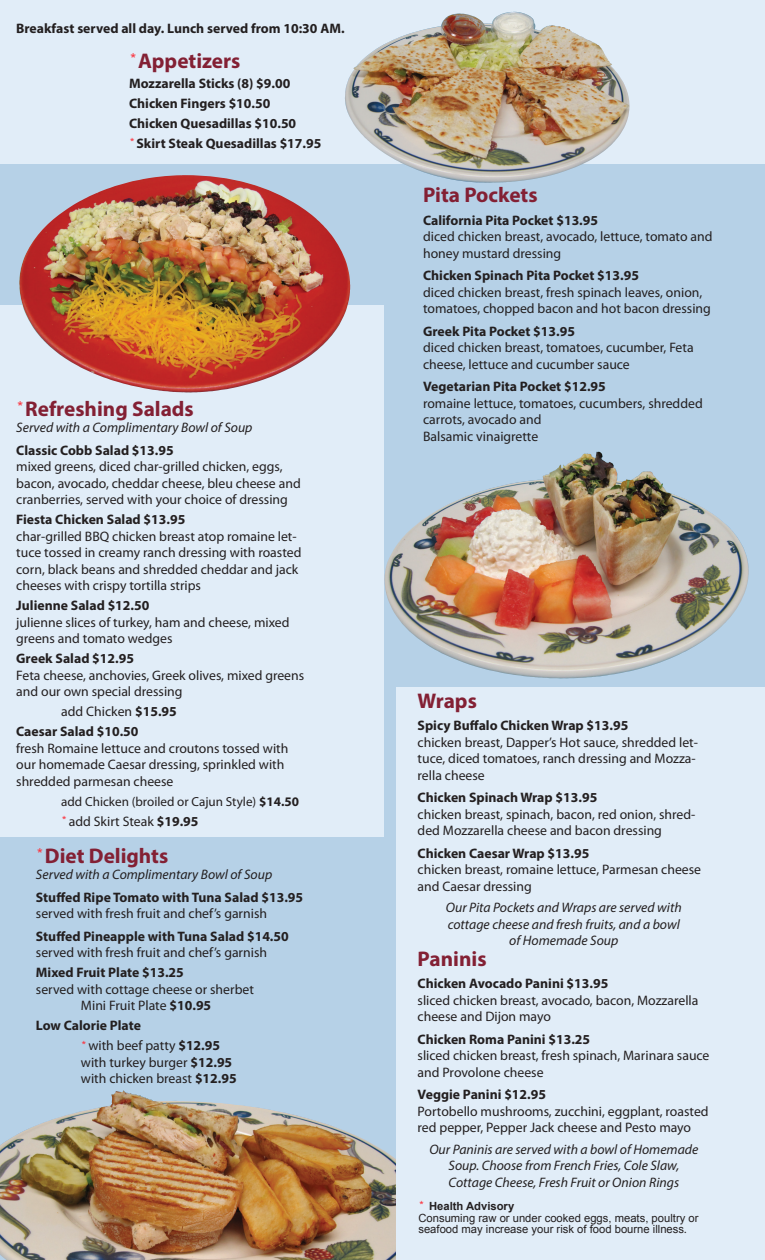
<style>
.page{position:relative;width:765px;height:1260px;background:#b6d1e7}
.page>*{position:absolute;margin:0;border:0;box-sizing:border-box;transform-origin:0 0}
.t1{font:700 21.25px "Myriad Pro";color:#832034}
.t2{font:13.75px/16.5px "Myriad Pro";color:#231f20}
.t3{font:700 13.75px "Myriad Pro";color:#231f20}
.t4{font:italic 13.75px/16.5px "Myriad Pro";color:#231f20;text-align:center}
.t5{font:13.12px "Myriad Pro";color:#231f20}
.t6{font:11.25px/11.2px "Arial";color:#231f20}
.t7{font:700 11.25px "Arial";color:#231f20}
.s1{font-family:"Arial";font-weight:400;font-style:italic;font-size:11.25px;color:#fb333e}
.s2{font-weight:700}
.s3{font-family:"Arial";font-style:italic;font-size:11.25px;color:#fb333e}
.s4{font-weight:400;font-style:italic;color:#fb333e}
.s5{font-family:"Myriad Pro"}
</style>
<div class="page">
<div style="left:0;top:306px;width:383px;height:531px;background:#e1edf8"></div>
<img style="left:0;top:1090px;width:396px;height:170px">
<div style="left:396px;top:687px;width:369px;height:573px;background:#e1edf8"></div>
<div style="left:1px;top:0;width:764px;height:164px;background:#e1edf8"></div>
<img style="left:345px;top:12px;width:284px;height:171px">
<img style="left:19px;top:175px;width:331px;height:218px">
<img style="left:384px;top:452px;width:296px;height:227px">
<p class="t3" style="left:16px;top:19px;width:330px">Breakfast served all day. Lunch served from 10:30 AM.</p>
<p class="t1" style="left:129px;top:47px;width:113px"><sup>*</sup> Appetizers</p>
<p class="t3" style="left:129px;top:74px;width:163px">Mozzarella Sticks (8) $9.00</p>
<p class="t3" style="left:129px;top:94px;width:143px">Chicken Fingers $10.50</p>
<p class="t3" style="left:129px;top:114px;width:169px">Chicken Quesadillas $10.50</p>
<p class="t3" style="left:129px;top:134px;width:194px"><span class="s1">*</span> Skirt Steak Quesadillas $17.95</p>
<p class="t1" style="left:16px;top:395px;width:179px"><sup>*</sup> Refreshing Salads</p>
<p class="t4" style="left:16px;top:419px;width:238px">Served with a Complimentary Bowl of Soup</p>
<p class="t3" style="left:16px;top:441px;width:159px">Classic Cobb Salad $13.95</p>
<p class="t2" style="left:16px;top:458px;width:286px">mixed greens, diced char-grilled chicken, eggs, bacon, avocado, cheddar cheese, bleu cheese and cranberries, served with your choice of dressing</p>
<p class="t3" style="left:16px;top:511px;width:171px">Fiesta Chicken Salad $13.95</p>
<p class="t2" style="left:16px;top:528px;width:287px">char-grilled BBQ chicken breast atop romaine let&shy;tuce tossed in creamy ranch dressing with roasted corn, black beans and shredded cheddar and jack cheeses with crispy tortilla strips</p>
<p class="t3" style="left:16px;top:597px;width:135px">Julienne Salad $12.50</p>
<p class="t2" style="left:16px;top:614px;width:275px">julienne slices of turkey, ham and cheese, mixed greens and tomato wedges</p>
<p class="t3" style="left:16px;top:650px;width:119px">Greek Salad $12.95</p>
<p class="t2" style="left:16px;top:667px;width:290px">Feta cheese, anchovies, Greek olives, mixed greens and our own special dressing</p>
<p class="t2" style="left:61px;top:703px;width:117px">add Chicken <span class="s2">$15.95</span></p>
<p class="t3" style="left:16px;top:723px;width:124px">Caesar Salad $10.50</p>
<p class="t2" style="left:16px;top:740px;width:274px">fresh Romaine lettuce and croutons tossed with our homemade Caesar dressing, sprinkled with shredded parmesan cheese</p>
<p class="t5" style="left:61px;top:793px;width:239px">add Chicken (broiled or Cajun Style) <span class="s2">$14.50</span></p>
<p class="t2" style="left:61px;top:813px;width:139px"><span class="s3">*</span> add Skirt Steak <span class="s2">$19.95</span></p>
<p class="t1" style="left:36px;top:842px;width:134px"><sup>*</sup> Diet Delights</p>
<p class="t4" style="left:36px;top:866px;width:238px">Served with a Complimentary Bowl of Soup</p>
<p class="t3" style="left:36px;top:888px;width:269px">Stuffed Ripe Tomato with Tuna Salad $13.95</p>
<p class="t2" style="left:36px;top:905px;width:233px">served with fresh fruit and chef’s garnish</p>
<p class="t3" style="left:36px;top:927px;width:254px">Stuffed Pineapple with Tuna Salad $14.50</p>
<p class="t2" style="left:36px;top:944px;width:233px">served with fresh fruit and chef’s garnish</p>
<p class="t3" style="left:36px;top:964px;width:149px">Mixed Fruit Plate $13.25</p>
<p class="t2" style="left:36px;top:981px;width:220px">served with cottage cheese or sherbet</p>
<p class="t2" style="left:81px;top:997px;width:132px">Mini Fruit Plate <span class="s2">$10.95</span></p>
<p class="t3" style="left:36px;top:1017px;width:107px">Low Calorie Plate</p>
<p class="t2" style="left:81px;top:1037px;width:141px"><span class="s3">*</span> with beef patty <span class="s2">$12.95</span></p>
<p class="t2" style="left:81px;top:1054px;width:153px">with turkey burger <span class="s2">$12.95</span></p>
<p class="t2" style="left:81px;top:1070px;width:157px">with chicken breast <span class="s2">$12.95</span></p>
<p class="t1" style="left:423px;top:181px;width:116px">Pita Pockets</p>
<p class="t3" style="left:423px;top:211px;width:177px">California Pita Pocket $13.95</p>
<p class="t2" style="left:423px;top:228px;width:291px">diced chicken breast, avocado, lettuce, tomato and honey mustard dressing</p>
<p class="t3" style="left:423px;top:266px;width:217px">Chicken Spinach Pita Pocket $13.95</p>
<p class="t2" style="left:423px;top:283px;width:289px">diced chicken breast, fresh spinach leaves, onion, tomatoes, chopped bacon and hot bacon dressing</p>
<p class="t3" style="left:423px;top:322px;width:153px">Greek Pita Pocket $13.95</p>
<p class="t2" style="left:423px;top:339px;width:272px">diced chicken breast, tomatoes, cucumber, Feta cheese, lettuce and cucumber sauce</p>
<p class="t3" style="left:423px;top:377px;width:184px">Vegetarian Pita Pocket $12.95</p>
<p class="t2" style="left:423px;top:394px;width:281px">romaine lettuce, tomatoes, cucumbers, shredded carrots, avocado and</p>
<p class="t2" style="left:423px;top:427px;width:117px">Balsamic vinaigrette</p>
<p class="t1" style="left:418px;top:687px;width:61px">Wraps</p>
<p class="t3" style="left:418px;top:717px;width:212px">Spicy Buffalo Chicken Wrap $13.95</p>
<p class="t2" style="left:418px;top:734px;width:282px">chicken breast, Dapper’s Hot sauce, shredded let&shy;tuce, diced tomatoes, ranch dressing and Mozza&shy;rella cheese</p>
<p class="t3" style="left:418px;top:789px;width:181px">Chicken Spinach Wrap $13.95</p>
<p class="t2" style="left:418px;top:806px;width:279px">chicken breast, spinach, bacon, red onion, shred&shy;ded Mozzarella cheese and bacon dressing</p>
<p class="t3" style="left:418px;top:844px;width:173px">Chicken Caesar Wrap $13.95</p>
<p class="t2" style="left:418px;top:861px;width:285px">chicken breast, romaine lettuce, Parmesan cheese and Caesar dressing</p>
<p class="t4" style="left:446px;top:899px;width:237px">Our Pita Pockets and Wraps are served with</p>
<p class="t4" style="left:448px;top:916px;width:234px">cottage cheese and fresh fruits, and a bowl</p>
<p class="t4" style="left:509px;top:932px;width:111px">of Homemade Soup</p>
<p class="t1" style="left:418px;top:945px;width:70px">Paninis</p>
<p class="t3" style="left:418px;top:975px;width:192px">Chicken Avocado Panini $13.95</p>
<p class="t2" style="left:418px;top:992px;width:282px">sliced chicken breast, avocado, bacon, Mozzarella cheese and Dijon mayo</p>
<p class="t3" style="left:418px;top:1030px;width:174px">Chicken Roma Panini $13.25</p>
<p class="t2" style="left:418px;top:1047px;width:293px">sliced chicken breast, fresh spinach, Marinara sauce and Provolone cheese</p>
<p class="t3" style="left:418px;top:1086px;width:130px">Veggie Panini $12.95</p>
<p class="t2" style="left:418px;top:1103px;width:293px">Portobello mushrooms, zucchini, eggplant, roasted red pepper, Pepper Jack cheese and Pesto mayo</p>
<p class="t4" style="left:429px;top:1141px;width:271px">Our Paninis are served with a bowl of Homemade<br>Soup. Choose from French Fries, Cole Slaw,</p>
<p class="t4" style="left:449px;top:1174px;width:232px">Cottage Cheese, Fresh Fruit or Onion Rings</p>
<p class="t7" style="left:418px;top:1199px;width:97px"><span class="s4">*</span> Health Advisory</p>
<p class="t6" style="left:418px;top:1212px;width:282px">Consuming raw or under cooked eggs, meats, poultry or seafood may increase your risk of food bourne illness<span class="s5">.</span></p>
</div>
